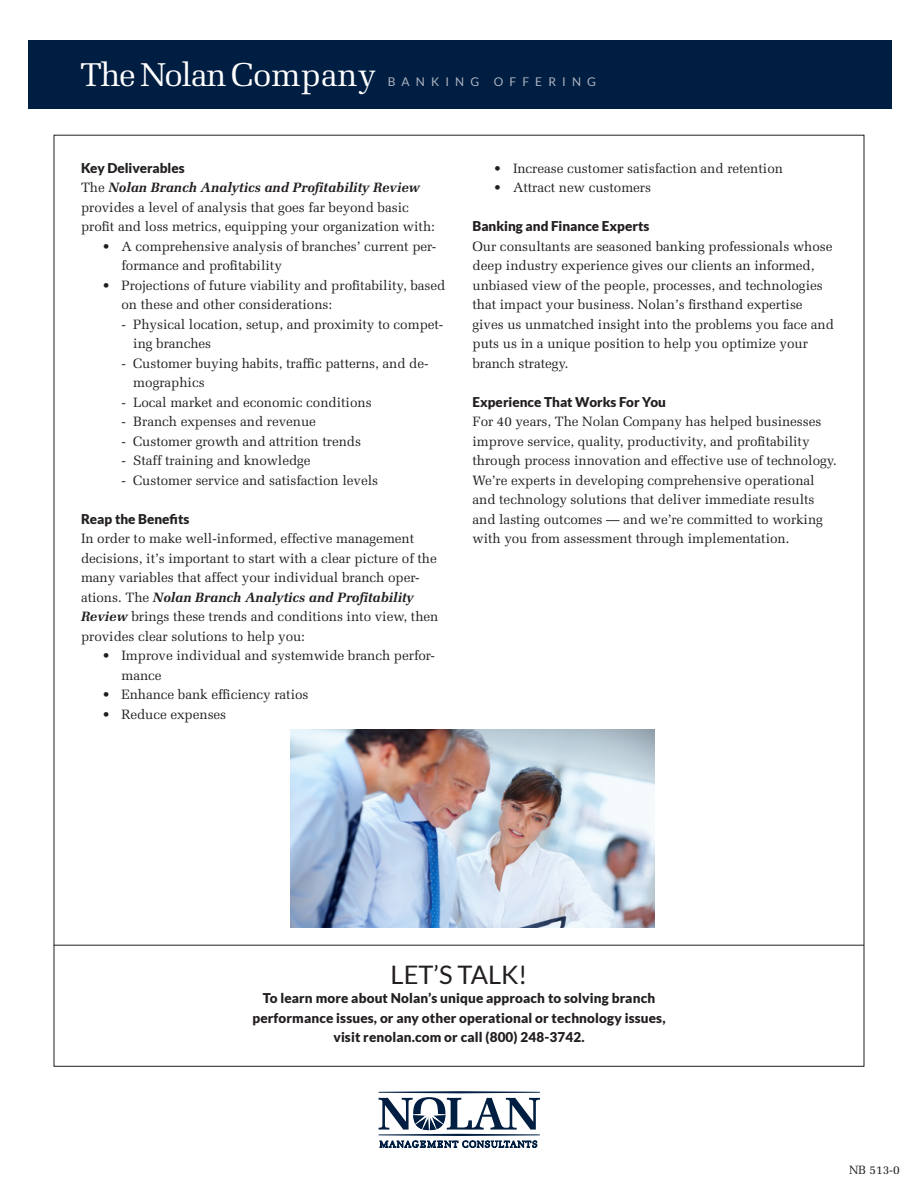
<style>
.page{position:relative;width:918px;height:1188px;background:#fff}
.page>*{position:absolute;margin:0;border:0;box-sizing:border-box;transform-origin:0 0}
.t1{font:33px "Melior";letter-spacing:-.015em;color:#fff}
.t2{font:25.5px "Lato";color:#231f20}
.t3{font:13.5px/19.5px "Melior";letter-spacing:-.005em;color:#231f20}
.t4{font:900 13.5px/19.5px "Lato";letter-spacing:.01em;color:#231f20;text-align:center}
.t5{font:12px "Lato";letter-spacing:.51em;color:#afb4c2}
.t6{font:12px "Melior";color:#231f20}
.s1{font-weight:700;font-style:italic}
</style>
<div class="page">
<hr style="left:54px;top:945px;width:810px;height:1px;background:#231f20">
<svg style="left:379px;top:1091px;width:161px;height:57px"></svg>
<div style="left:28px;top:41px;width:864px;height:68px;background:#001e41"></div>
<img style="left:290px;top:729px;width:365px;height:198px">
<p class="t1" style="left:80px;top:55px;width:298px">The Nolan Company</p>
<p class="t5" style="left:388px;top:75px;width:210px">BANKING OFFERING</p>
<p class="t4" style="left:81px;top:158px;width:105px">Key Deliverables</p>
<p class="t3" style="left:81px;top:178px;width:355px">The <span class="s1">Nolan Branch Analytics and Profitability Review </span>provides a level of analysis that goes far beyond basic profit and loss metrics, equipping your organization with:</p>
<p class="t3" style="left:122px;top:237px;width:316px;text-indent:-19px">• A comprehensive analysis of branches’ current per&shy;formance and profitability</p>
<p class="t3" style="left:122px;top:276px;width:325px;text-indent:-19px">• Projections of future viability and profitability, based on these and other considerations:</p>
<p class="t3" style="left:133px;top:315px;width:312px;text-indent:-12px">- Physical location, setup, and proximity to compet&shy;ing branches</p>
<p class="t3" style="left:133px;top:354px;width:297px;text-indent:-12px">- Customer buying habits, traffic patterns, and de&shy;mographics</p>
<p class="t3" style="left:122px;top:393px;width:252px">- Local market and economic conditions</p>
<p class="t3" style="left:122px;top:412px;width:196px">- Branch expenses and revenue</p>
<p class="t3" style="left:122px;top:432px;width:241px">- Customer growth and attrition trends</p>
<p class="t3" style="left:122px;top:451px;width:191px">- Staff training and knowledge</p>
<p class="t3" style="left:122px;top:471px;width:258px">- Customer service and satisfaction levels</p>
<p class="t4" style="left:81px;top:509px;width:110px">Reap the Benefits</p>
<p class="t3" style="left:81px;top:529px;width:359px">In order to make well-informed, effective management decisions, it’s important to start with a clear picture of the many variables that affect your individual branch oper&shy;ations. The <span class="s1">Nolan Branch Analytics and Profitability Review</span> brings these trends and conditions into view, then provides clear solutions to help you:</p>
<p class="t3" style="left:122px;top:646px;width:315px;text-indent:-19px">• Improve individual and systemwide branch perfor&shy;mance</p>
<p class="t3" style="left:102px;top:685px;width:208px">• Enhance bank efficiency ratios</p>
<p class="t3" style="left:102px;top:705px;width:126px">• Reduce expenses</p>
<p class="t3" style="left:494px;top:158px;width:291px">• Increase customer satisfaction and retention</p>
<p class="t3" style="left:494px;top:178px;width:159px">• Attract new customers</p>
<p class="t4" style="left:472px;top:216px;width:178px">Banking and Finance Experts</p>
<p class="t3" style="left:472px;top:236px;width:363px">Our consultants are seasoned banking professionals whose deep industry experience gives our clients an informed, unbiased view of the people, processes, and technologies that impact your business. Nolan’s firsthand expertise gives us unmatched insight into the problems you face and puts us in a unique position to help you optimize your branch strategy.</p>
<p class="t4" style="left:472px;top:392px;width:195px">Experience That Works For You</p>
<p class="t3" style="left:472px;top:412px;width:366px">For 40 years, The Nolan Company has helped businesses improve service, quality, productivity, and profitability through process innovation and effective use of technology.<br>We’re experts in developing comprehensive operational and technology solutions that deliver immediate results and lasting outcomes — and we’re committed to working with you from assessment through implementation.</p>
<p class="t2" style="left:391px;top:960px;width:138px">LET’S TALK!</p>
<p class="t4" style="left:263px;top:988px;width:394px">To learn more about Nolan’s unique approach to solving branch</p>
<p class="t4" style="left:252px;top:1008px;width:415px">performance issues, or any other operational or technology issues, visit renolan.com or call (800) 248-3742.</p>
<p class="t6" style="left:849px;top:1162px;width:52px">NB 513-0</p>
</div>
